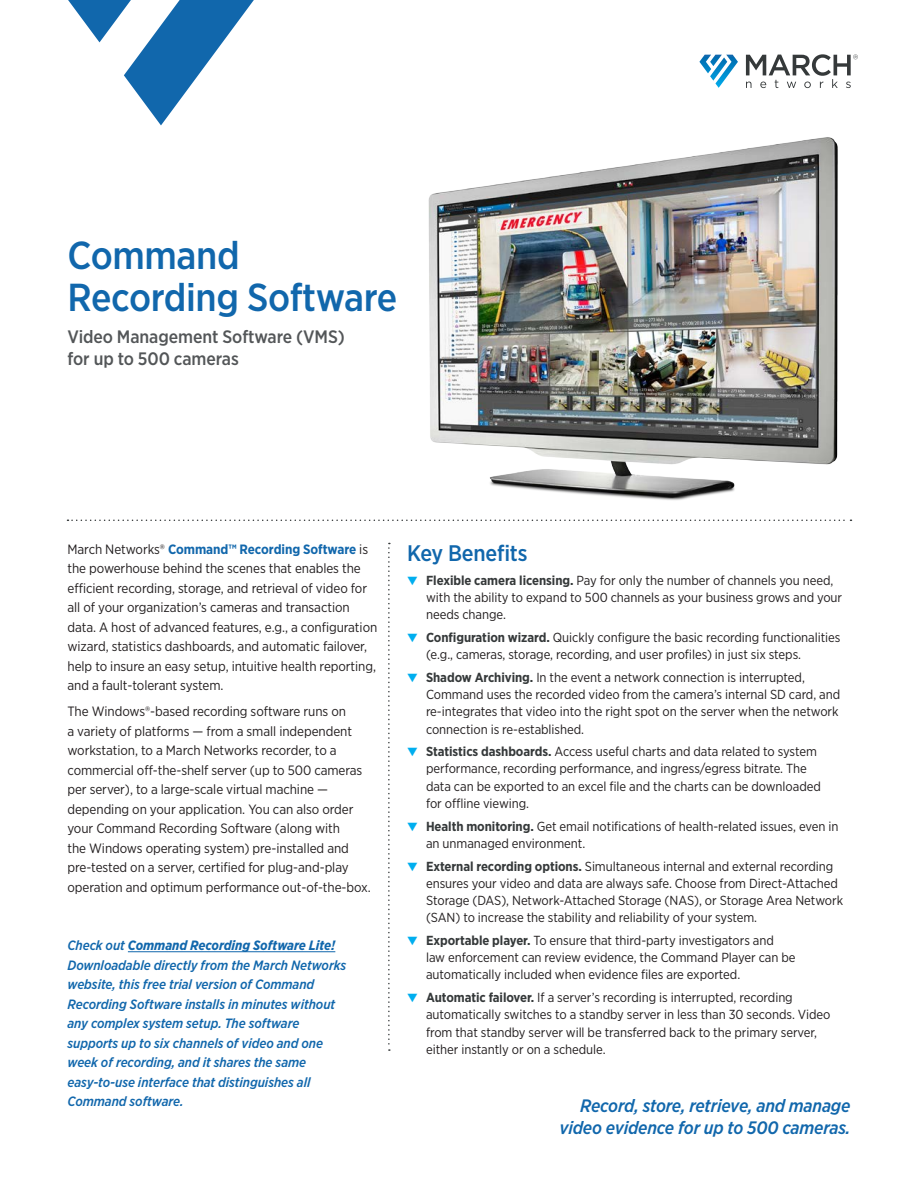
<style>
.page{position:relative;width:918px;height:1188px;background:#fff}
.page>*{position:absolute;margin:0;border:0;box-sizing:border-box;transform-origin:0 0}
.t1{font:500 39px/42px "Gotham Narrow";letter-spacing:-.01em;color:#1167ac}
._15_pt_header{font:500 22.5px "Gotham Narrow";letter-spacing:-.01em;color:#1167ac}
.callout{font:italic 500 18px/21.8px "Gotham Narrow";letter-spacing:-.01em;color:#1167ac;text-align:right}
.subtitle{font:500 18px/21.6px "Gotham Narrow";letter-spacing:-.005em;color:#535658}
._9pt_body{font:13.5px/19.5px "Gotham Narrow";letter-spacing:-.005em;color:#231f20}
._9pt_body-2{font:italic 500 13.5px/19.5px "Gotham Narrow";letter-spacing:-.005em;color:#1167ac}
.t2{font:13.2px/17.2px "Gotham Narrow";letter-spacing:-.005em;color:#231f20}
.s1{font-weight:700;color:#1167ac}
.s2{font-weight:700}
.s3{color:#00aeef}
.s4{font-weight:700;color:#35393a}
</style>
<div class="page">
<svg style="left:68px;top:0;width:186px;height:125px"></svg>
<svg style="left:699px;top:55px;width:39px;height:33px"></svg>
<svg style="left:746px;top:54px;width:112px;height:34px"></svg>
<hr style="left:128px;top:951px;width:207px;height:1px;background:#1167ac">
<svg style="left:388px;top:543px;width:2px;height:508px"></svg>
<svg style="left:68px;top:520px;width:783px;height:1px"></svg>
<img style="left:428px;top:137px;width:410px;height:363px">
<h1 class="t1" style="left:68px;top:234px;width:331px">Command<br>Recording Software</h1>
<h2 class="subtitle" style="left:68px;top:326px;width:279px">Video Management Software (VMS) for up to 500 cameras</h2>
<p class="_9pt_body" style="left:68px;top:539px;width:311px">March Networks® <span class="s1">Command™ Recording Software</span> is the powerhouse behind the scenes that enables the efficient recording, storage, and retrieval of video for all of your organization’s cameras and transaction data. A host of advanced features, e.g., a configuration wizard, statistics dashboards, and automatic failover, help to insure an easy setup, intuitive health reporting, and a fault-tolerant system.</p>
<p class="_9pt_body" style="left:68px;top:701px;width:305px">The Windows®-based recording software runs on<br>a variety of platforms — from a small independent workstation, to a March Networks recorder, to a commercial off-the-shelf server (up to 500 cameras per server), to a large-scale virtual machine — depending on your application. You can also order your Command Recording Software (along with<br>the Windows operating system) pre-installed and pre-tested on a server, certified for plug-and-play operation and optimum performance out-of-the-box.</p>
<p class="_9pt_body-2" style="left:68px;top:936px;width:280px">Check out <span class="s2">Command Recording Software Lite!<br></span>Downloadable directly from the March Networks website, this free trial version of Command Recording Software installs in minutes without any complex system setup. The software supports up to six channels of video and one week of recording, and it shares the same easy-to-use interface that distinguishes all Command software.</p>
<h4 class="_15_pt_header" style="left:407px;top:539px;width:122px">Key Benefits</h4>
<p class="t2" style="left:426px;top:571px;width:418px;text-indent:-19px"><span class="s3">▼</span> <span class="s4">Flexible camera licensing.</span> Pay for only the number of channels you need, with the ability to expand to 500 channels as your business grows and your needs change.</p>
<p class="t2" style="left:426px;top:628px;width:416px;text-indent:-19px"><span class="s3">▼</span> <span class="s4">Configuration wizard.</span> Quickly configure the basic recording functionalities (e.g., cameras, storage, recording, and user profiles) in just six steps.</p>
<p class="t2" style="left:426px;top:668px;width:416px;text-indent:-19px"><span class="s3">▼</span> <span class="s4">Shadow Archiving.</span> In the event a network connection is interrupted, Command uses the recorded video from the camera’s internal SD card, and re-integrates that video into the right spot on the server when the network connection is re-established.</p>
<p class="t2" style="left:426px;top:743px;width:396px;text-indent:-19px"><span class="s3">▼</span> <span class="s4">Statistics dashboards.</span> Access useful charts and data related to system performance, recording performance, and ingress/egress bitrate. The data can be exported to an excel file and the charts can be downloaded for offline viewing.</p>
<p class="t2" style="left:426px;top:817px;width:414px;text-indent:-19px"><span class="s3">▼</span> <span class="s4">Health monitoring.</span> Get email notifications of health-related issues, even in an unmanaged environment.</p>
<p class="t2" style="left:426px;top:857px;width:419px;text-indent:-19px"><span class="s3">▼</span> <span class="s4">External recording options.</span> Simultaneous internal and external recording ensures your video and data are always safe. Choose from Direct-Attached Storage (DAS), Network-Attached Storage (NAS), or Storage Area Network (SAN) to increase the stability and reliability of your system.</p>
<p class="t2" style="left:426px;top:931px;width:371px;text-indent:-19px"><span class="s3">▼</span> <span class="s4">Exportable player.</span> To ensure that third-party investigators and law enforcement can review evidence, the Command Player can be automatically included when evidence files are exported.</p>
<p class="t2" style="left:426px;top:989px;width:406px;text-indent:-19px"><span class="s3">▼</span> <span class="s4">Automatic failover.</span> If a server’s recording is interrupted, recording automatically switches to a standby server in less than 30 seconds. Video from that standby server will be transferred back to the primary server, either instantly or on a schedule.</p>
<p class="callout" style="left:559px;top:1095px;width:293px">Record, store, retrieve, and manage video evidence for up to 500 cameras.</p>
</div>
